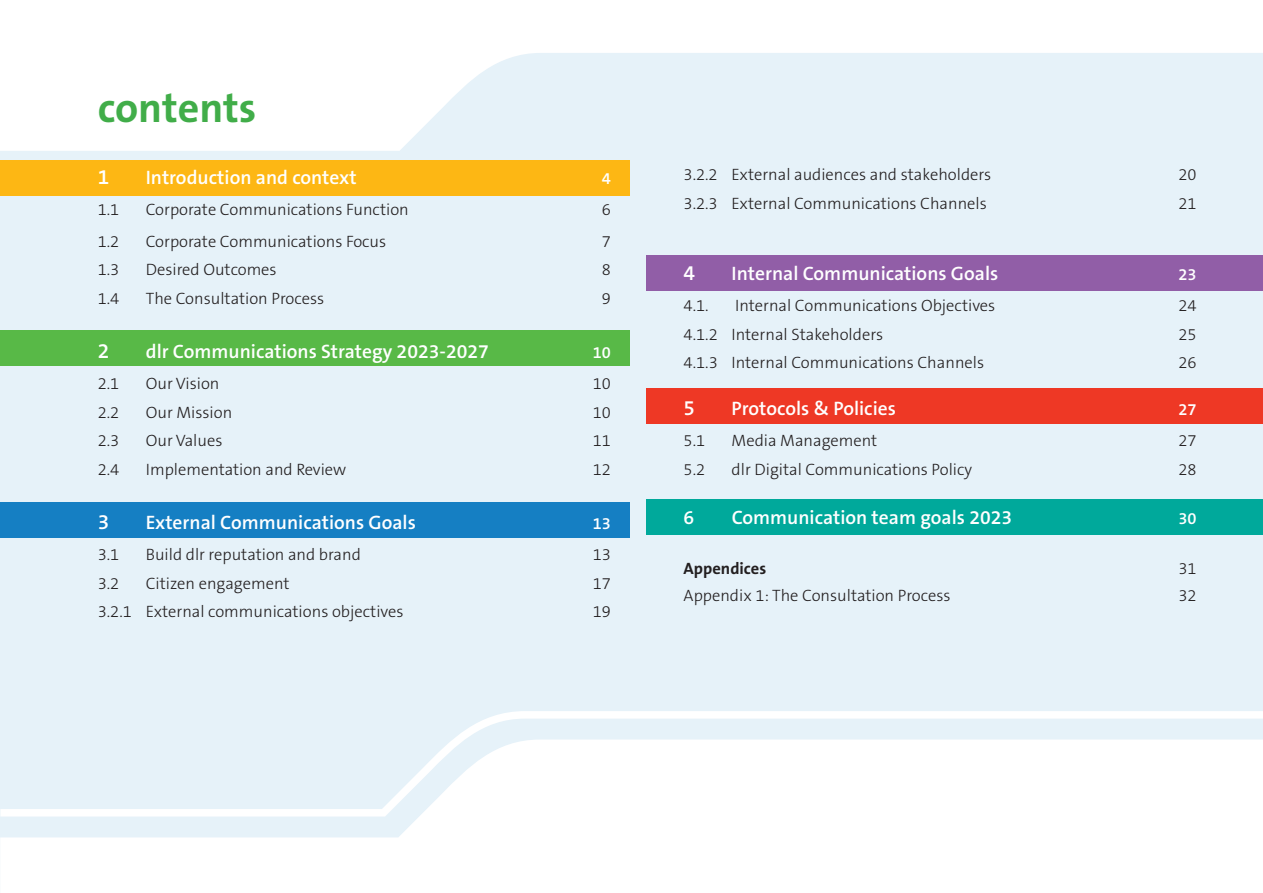
<style>
.page{position:relative;width:1263px;height:893px;background:#e6f2f9}
.page>*{position:absolute;margin:0;border:0;box-sizing:border-box;transform-origin:0 0}
.t1{font:700 42px "The Sans B7";color:#41ad49}
.t2{font:600 21px "The Sans B6";color:#fff}
.t3{font:600 19.5px "The Sans B6";color:#fff}
.t4{font:300 16.5px "The Sans B3";color:#231f20}
.t5{font:600 16.5px "The Sans B6";color:#fff}
.t6{font:700 16.5px "The Sans B7";color:#231f20}
</style>
<div class="page">
<svg style="left:0;top:0;width:1263px;height:151px;fill:#fff"></svg>
<svg style="left:0;top:816px;width:1263px;height:77px;background:#fcfdfe"></svg>
<svg style="left:0;top:711px;width:1263px;height:105px;fill:#fff"></svg>
<div style="left:0;top:160px;width:629px;height:35px;background:#fdb714"></div>
<div style="left:646px;top:255px;width:617px;height:35px;background:#915ea7"></div>
<div style="left:646px;top:389px;width:617px;height:35px;background:#ee3825"></div>
<div style="left:646px;top:500px;width:617px;height:35px;background:#00a99b"></div>
<div style="left:0;top:330px;width:629px;height:36px;background:#58b947"></div>
<div style="left:0;top:502px;width:629px;height:35px;background:#157fc3"></div>
<h1 class="t1" style="left:98px;top:85px;width:160px">contents</h1>
<p class="t2" style="left:98px;top:166px;width:13px">1</p>
<p class="t3" style="left:146px;top:167px;width:212px">Introduction and context</p>
<p class="t5" style="left:602px;top:170px;width:11px">4</p>
<p class="t4" style="left:98px;top:201px;width:23px">1.1</p>
<p class="t4" style="left:146px;top:201px;width:265px">Corporate Communications Function</p>
<p class="t4" style="left:602px;top:201px;width:11px">6</p>
<p class="t4" style="left:98px;top:233px;width:23px">1.2</p>
<p class="t4" style="left:146px;top:233px;width:242px">Corporate Communications Focus</p>
<p class="t4" style="left:602px;top:233px;width:11px">7</p>
<p class="t4" style="left:98px;top:261px;width:23px">1.3</p>
<p class="t4" style="left:146px;top:261px;width:132px">Desired Outcomes</p>
<p class="t4" style="left:602px;top:261px;width:11px">8</p>
<p class="t4" style="left:98px;top:290px;width:23px">1.4</p>
<p class="t4" style="left:146px;top:290px;width:180px">The Consultation Process</p>
<p class="t4" style="left:602px;top:290px;width:11px">9</p>
<p class="t2" style="left:98px;top:340px;width:13px">2</p>
<p class="t3" style="left:146px;top:341px;width:345px">dlr Communications Strategy 2023-2027</p>
<p class="t5" style="left:593px;top:344px;width:20px">10</p>
<p class="t4" style="left:98px;top:375px;width:23px">2.1</p>
<p class="t4" style="left:146px;top:375px;width:75px">Our Vision</p>
<p class="t4" style="left:593px;top:375px;width:20px">10</p>
<p class="t4" style="left:98px;top:404px;width:23px">2.2</p>
<p class="t4" style="left:146px;top:404px;width:88px">Our Mission</p>
<p class="t4" style="left:593px;top:404px;width:20px">10</p>
<p class="t4" style="left:98px;top:432px;width:23px">2.3</p>
<p class="t4" style="left:146px;top:432px;width:78px">Our Values</p>
<p class="t4" style="left:593px;top:432px;width:20px">11</p>
<p class="t4" style="left:98px;top:461px;width:23px">2.4</p>
<p class="t4" style="left:146px;top:461px;width:202px">Implementation and Review</p>
<p class="t4" style="left:593px;top:461px;width:20px">12</p>
<p class="t2" style="left:98px;top:511px;width:13px">3</p>
<p class="t3" style="left:146px;top:512px;width:272px">External Communications Goals</p>
<p class="t5" style="left:593px;top:515px;width:20px">13</p>
<p class="t4" style="left:98px;top:546px;width:23px">3.1</p>
<p class="t4" style="left:146px;top:546px;width:217px">Build dlr reputation and brand</p>
<p class="t4" style="left:593px;top:546px;width:20px">13</p>
<p class="t4" style="left:98px;top:575px;width:23px">3.2</p>
<p class="t4" style="left:146px;top:575px;width:145px">Citizen engagement</p>
<p class="t4" style="left:593px;top:575px;width:20px">17</p>
<p class="t4" style="left:98px;top:603px;width:307px">3.2.1 External communications objectives</p>
<p class="t4" style="left:593px;top:603px;width:20px">19</p>
<p class="t4" style="left:684px;top:166px;width:309px">3.2.2 External audiences and stakeholders</p>
<p class="t4" style="left:1178px;top:166px;width:20px">20</p>
<p class="t4" style="left:684px;top:195px;width:305px">3.2.3 External Communications Channels</p>
<p class="t4" style="left:1178px;top:195px;width:20px">21</p>
<p class="t2" style="left:684px;top:261px;width:13px">4</p>
<p class="t3" style="left:732px;top:263px;width:268px">Internal Communications Goals</p>
<p class="t5" style="left:1178px;top:265px;width:20px">23</p>
<p class="t4" style="left:684px;top:297px;width:27px">4.1.</p>
<p class="t4" style="left:735px;top:297px;width:262px">Internal Communications Objectives</p>
<p class="t4" style="left:1178px;top:297px;width:20px">24</p>
<p class="t4" style="left:684px;top:325px;width:201px">4.1.2 Internal Stakeholders</p>
<p class="t4" style="left:1178px;top:325px;width:20px">25</p>
<p class="t4" style="left:684px;top:354px;width:302px">4.1.3 Internal Communications Channels</p>
<p class="t4" style="left:1178px;top:354px;width:20px">26</p>
<p class="t2" style="left:684px;top:396px;width:13px">5</p>
<p class="t3" style="left:732px;top:398px;width:166px">Protocols &amp; Policies</p>
<p class="t5" style="left:1178px;top:400px;width:20px">27</p>
<p class="t4" style="left:684px;top:432px;width:23px">5.1</p>
<p class="t4" style="left:732px;top:432px;width:147px">Media Management</p>
<p class="t4" style="left:1178px;top:432px;width:20px">27</p>
<p class="t4" style="left:684px;top:460px;width:23px">5.2</p>
<p class="t4" style="left:732px;top:460px;width:242px">dlr Digital Communications Policy</p>
<p class="t4" style="left:1178px;top:460px;width:20px">28</p>
<p class="t3" style="left:684px;top:507px;width:12px">6</p>
<p class="t3" style="left:732px;top:507px;width:282px">Communication team goals 2023</p>
<p class="t5" style="left:1178px;top:510px;width:20px">30</p>
<p class="t6" style="left:684px;top:559px;width:84px">Appendices</p>
<p class="t4" style="left:1178px;top:559px;width:20px">31</p>
<p class="t4" style="left:684px;top:586px;width:269px">Appendix 1: The Consultation Process</p>
<p class="t4" style="left:1178px;top:586px;width:20px">32</p>
</div>
